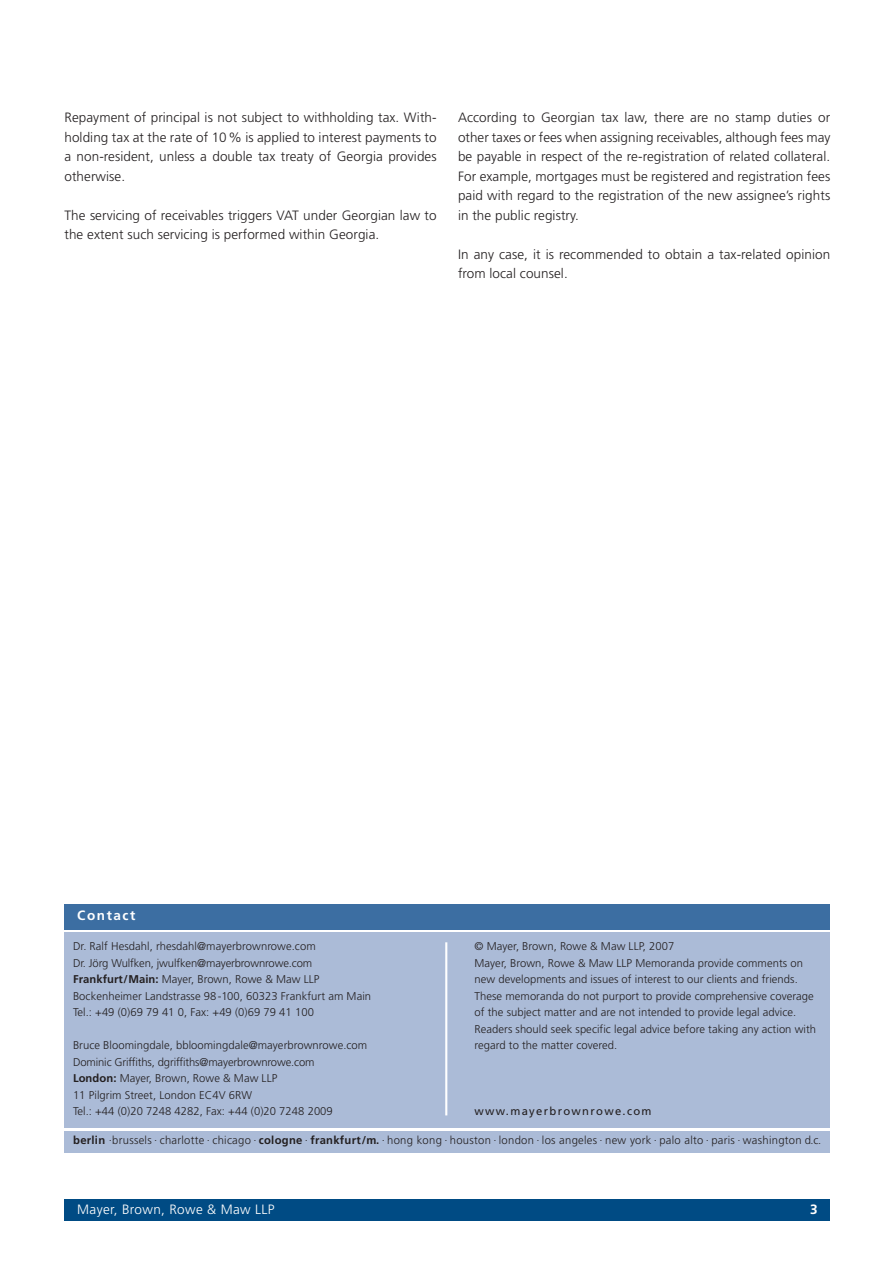
<style>
.page{position:relative;width:893px;height:1263px;background:#fff}
.page>*{position:absolute;margin:0;border:0;box-sizing:border-box;transform-origin:0 0}
.t1{font:300 13.5px/19.5px "Frutiger";letter-spacing:.005em;color:#231f20;text-align:justify}
.t2{font:300 13.5px "Frutiger";letter-spacing:.03em;color:#fff}
.t3{font:700 13.5px "Frutiger";letter-spacing:.115em;color:#fff}
.t4{font:300 11.25px/16.5px "Frutiger";letter-spacing:.005em;color:#231f20}
.t5{font:300 11.25px "Frutiger";letter-spacing:.025em;color:#231f20}
.t6{font:11.25px "Frutiger";letter-spacing:.115em;color:#231f20}
.s1{font-weight:700}
</style>
<div class="page">
<div style="left:64px;top:932px;width:766px;height:196px;background:#abbbd7"></div>
<div style="left:64px;top:904px;width:766px;height:25px;background:#3c6ea2"></div>
<div style="left:64px;top:1131px;width:766px;height:21px;background:#abbbd7"></div>
<hr style="left:445px;top:942px;width:2px;height:173px;background:#fff">
<div style="left:64px;top:1199px;width:766px;height:21px;background:#004b84"></div>
<p class="t1" style="left:64px;top:109px;width:374px">Repayment of principal is not subject to withholding tax. With&shy;holding tax at the rate of 10% is applied to interest payments to a non-resident, unless a double tax treaty of Georgia provides otherwise.</p>
<p class="t1" style="left:64px;top:206px;width:373px">The servicing of receivables triggers VAT under Georgian law to the extent such servicing is performed within Georgia.</p>
<p class="t1" style="left:458px;top:109px;width:374px">According to Georgian tax law, there are no stamp duties or other taxes or fees when assigning receivables, although fees may be payable in respect of the re-registration of related collateral.<br>For example, mortgages must be registered and registration fees paid with regard to the registration of the new assignee’s rights in the public registry.</p>
<p class="t1" style="left:458px;top:245px;width:374px">In any case, it is recommended to obtain a tax-related opinion from local counsel.</p>
<p class="t3" style="left:77px;top:910px;width:60px">Contact</p>
<p class="t4" style="left:73px;top:939px;width:300px">Dr. Ralf Hesdahl, rhesdahl@mayerbrownrowe.com<br>Dr. Jörg Wulfken, jwulfken@mayerbrownrowe.com <span class="s1">Frankfurt/Main:</span> Mayer, Brown, Rowe &amp; Maw LLP Bockenheimer Landstrasse 98-100, 60323 Frankfurt am Main Tel.: +49 (0)69 79 41 0, Fax: +49 (0)69 79 41 100</p>
<p class="t4" style="left:73px;top:1038px;width:296px">Bruce Bloomingdale, bbloomingdale@mayerbrownrowe.com Dominic Griffiths, dgriffiths@mayerbrownrowe.com<br><span class="s1">London:</span> Mayer, Brown, Rowe &amp; Maw LLP<br>11 Pilgrim Street, London EC4V 6RW<br>Tel.: +44 (0)20 7248 4282, Fax: +44 (0)20 7248 2009</p>
<p class="t4" style="left:474px;top:939px;width:343px">© Mayer, Brown, Rowe &amp; Maw LLP, 2007<br>Mayer, Brown, Rowe &amp; Maw LLP Memoranda provide comments on new developments and issues of interest to our clients and friends.<br>These memoranda do not purport to provide comprehensive coverage of the subject matter and are not intended to provide legal advice.<br>Readers should seek specific legal advice before taking any action with regard to the matter covered.</p>
<p class="t6" style="left:474px;top:1107px;width:178px">www.mayerbrownrowe.com</p>
<p class="t5" style="left:73px;top:1136px;width:749px"><span class="s1">berlin</span> ·brussels · charlotte · chicago · <span class="s1">cologne</span> · <span class="s1">frankfurt/m.</span> · hong kong · houston · london · los angeles · new york · palo alto · paris · washington d.c.</p>
<p class="t2" style="left:77px;top:1203px;width:199px">Mayer, Brown, Rowe &amp; Maw LLP</p>
<p class="t3" style="left:810px;top:1203px;width:9px">3</p>
</div>
